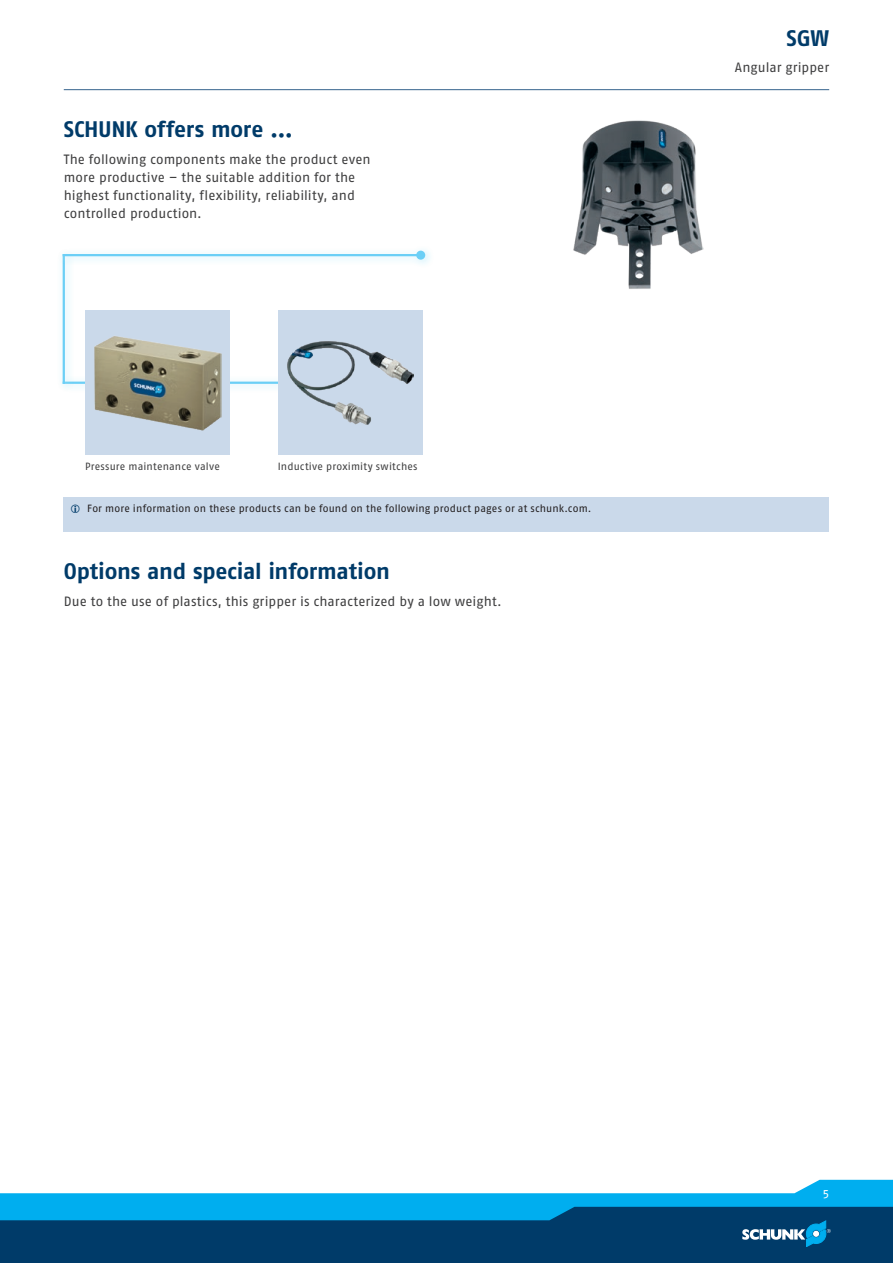
<style>
.page{position:relative;width:893px;height:1263px;background:#fff}
.page>*{position:absolute;margin:0;border:0;box-sizing:border-box;transform-origin:0 0}
.t1{font:700 22.5px "SCHUNK Fago Pro";letter-spacing:-.01em;color:#003b69}
.t2{font:13.5px/18px "SCHUNK Fago Pro";letter-spacing:.005em;color:#3e3e3f}
.t3{font:12px "SCHUNK Fago Pro";color:#fff}
.t4{font:10.5px "SCHUNK Fago Pro";letter-spacing:.015em;color:#231f20}
.t5{font:10.5px "SCHUNK Fago Pro";letter-spacing:.02em;color:#3e3e3f}
</style>
<div class="page">
<hr style="left:0;top:595px;width:1px;height:612px;background:#cad9ea">
<div style="left:0;top:1202px;width:893px;height:61px;background:#003b69"></div>
<svg style="left:0;top:1180px;width:893px;height:67px"></svg>
<div style="left:54px;top:372px;width:249px;height:21px;background:#f8fdfe"></div>
<hr style="left:64px;top:382px;width:229px;height:2px;background:#6bcff6">
<div style="left:56px;top:248px;width:19px;height:145px;background:#fff"></div>
<div style="left:53px;top:245px;width:21px;height:148px;background:#fff;opacity:.75"></div>
<hr style="left:63px;top:255px;width:2px;height:128px;background:#6bcff6">
<div style="left:54px;top:241px;width:381px;height:28px;background:#fff"></div>
<hr style="left:64px;top:254px;width:357px;height:2px;background:#6bcff6">
<div style="left:416px;top:251px;width:9px;height:9px;background:#6bcff6;border-radius:50%"></div>
<hr style="left:64px;top:89px;width:765px;height:1px;background:#35628d">
<img style="left:573px;top:120px;width:130px;height:169px">
<div style="left:85px;top:310px;width:145px;height:145px;background:#cad9ea"></div>
<img style="left:94px;top:336px;width:127px;height:94px">
<div style="left:278px;top:310px;width:144px;height:145px;background:#cad9ea"></div>
<img style="left:287px;top:341px;width:127px;height:84px">
<div style="left:64px;top:497px;width:765px;height:35px;background:#cad9ea"></div>
<h1 class="t1" style="left:64px;top:116px;width:231px">SCHUNK offers more ...</h1>
<p class="t2" style="left:64px;top:150px;width:308px">The following components make the product even more productive – the suitable addition for the highest functionality, flexibility, reliability, and controlled production.</p>
<p class="t5" style="left:85px;top:460px;width:136px">Pressure maintenance valve</p>
<p class="t5" style="left:278px;top:460px;width:141px">Inductive proximity switches</p>
<p class="t4" style="left:87px;top:502px;width:506px">For more information on these products can be found on the following product pages or at schunk.com.</p>
<h1 class="t1" style="left:64px;top:558px;width:328px">Options and special information</h1>
<p class="t2" style="left:64px;top:592px;width:439px">Due to the use of plastics, this gripper is characterized by a low weight.</p>
<h1 class="t1" style="left:787px;top:24px;width:44px">SGW</h1>
<p class="t2" style="left:735px;top:59px;width:96px">Angular gripper</p>
<p class="t3" style="left:823px;top:1186px;width:8px">5</p>
</div>
